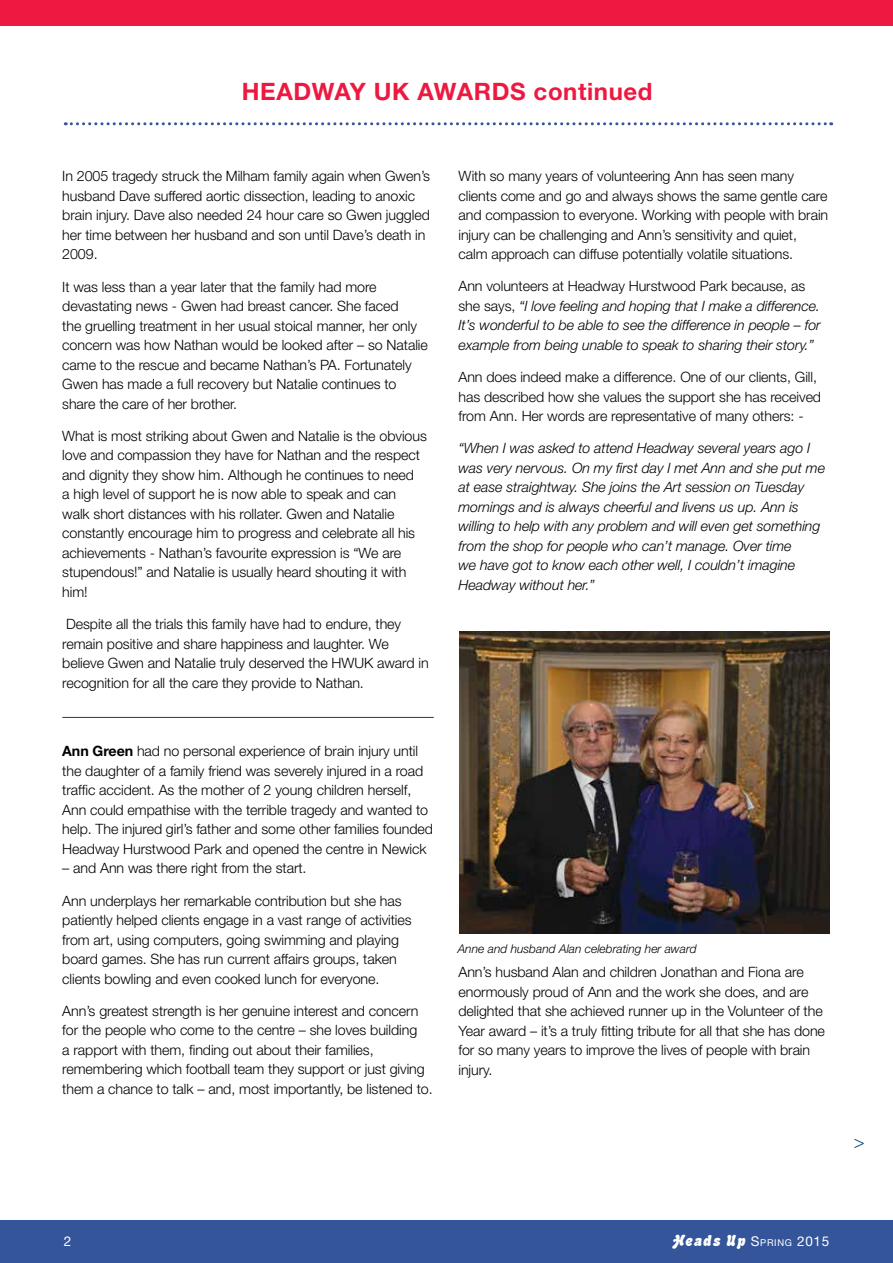
<style>
.page{position:relative;width:893px;height:1263px;background:#fff}
.page>*{position:absolute;margin:0;border:0;box-sizing:border-box;transform-origin:0 0}
.t1{font:700 24px "Helvetica Neue";letter-spacing:.025em;color:#ed1941}
.t2{font:300 18px "Helvetica Neue";color:#00427a}
.t3{font:italic 15px "Advert";letter-spacing:.05em;color:#fff}
.t4{font:300 14.25px/19.5px "Helvetica Neue";letter-spacing:-.005em;color:#000}
.t5{font:italic 300 14.25px/19.5px "Helvetica Neue";letter-spacing:-.005em;color:#000}
.t6{font:13.5px "Helvetica Neue";color:#fff}
.t7{font:italic 300 12px "Helvetica Neue";color:#000}
.s1{font-weight:700}
.s2{font-style:normal}
.s3{font-family:"Helvetica Neue";font-style:normal;font-size:13.5px}
.s4{font-family:"Helvetica Neue";font-style:normal;font-size:9.45px}
</style>
<div class="page">
<div style="left:0;top:0;width:893px;height:25px;background:#ed1941"></div>
<svg style="left:65px;top:122px;width:767px;height:3px"></svg>
<div style="left:0;top:1220px;width:893px;height:43px;background:#35559a"></div>
<img style="left:459px;top:631px;width:370px;height:302px">
<hr style="left:62px;top:717px;width:372px;height:1px;background:#00427a">
<h1 class="t1" style="left:242px;top:76px;width:412px">HEADWAY UK AWARDS continued</h1>
<p class="t4" style="left:62px;top:166px;width:369px">In 2005 tragedy struck the Milham family again when Gwen’s husband Dave suffered aortic dissection, leading to anoxic brain injury. Dave also needed 24 hour care so Gwen juggled her time between her husband and son until Dave’s death in 2009.</p>
<p class="t4" style="left:62px;top:276px;width:367px">It was less than a year later that the family had more devastating news - Gwen had breast cancer. She faced<br>the gruelling treatment in her usual stoical manner, her only concern was how Nathan would be looked after – so Natalie came to the rescue and became Nathan’s PA. Fortunately Gwen has made a full recovery but Natalie continues to share the care of her brother.</p>
<p class="t4" style="left:62px;top:426px;width:366px">What is most striking about Gwen and Natalie is the obvious love and compassion they have for Nathan and the respect and dignity they show him. Although he continues to need<br>a high level of support he is now able to speak and can walk short distances with his rollater. Gwen and Natalie constantly encourage him to progress and celebrate all his achievements - Nathan’s favourite expression is “We are stupendous!” and Natalie is usually heard shouting it with him!</p>
<p class="t4" style="left:62px;top:614px;width:368px">Despite all the trials this family have had to endure, they remain positive and share happiness and laughter. We believe Gwen and Natalie truly deserved the HWUK award in recognition for all the care they provide to Nathan.</p>
<p class="t4" style="left:62px;top:741px;width:372px"><span class="s1">Ann Green</span> had no personal experience of brain injury until the daughter of a family friend was severely injured in a road traffic accident. As the mother of 2 young children herself, Ann could empathise with the terrible tragedy and wanted to help. The injured girl’s father and some other families founded Headway Hurstwood Park and opened the centre in Newick</p>
<p class="t4" style="left:62px;top:858px;width:246px">– and Ann was there right from the start.</p>
<p class="t4" style="left:62px;top:890px;width:351px">Ann underplays her remarkable contribution but she has patiently helped clients engage in a vast range of activities from art, using computers, going swimming and playing board games. She has run current affairs groups, taken clients bowling and even cooked lunch for everyone.</p>
<p class="t4" style="left:62px;top:1001px;width:372px">Ann’s greatest strength is her genuine interest and concern for the people who come to the centre – she loves building<br>a rapport with them, finding out about their families, remembering which football team they support or just giving them a chance to talk – and, most importantly, be listened to.</p>
<p class="t4" style="left:458px;top:166px;width:371px">With so many years of volunteering Ann has seen many clients come and go and always shows the same gentle care and compassion to everyone. Working with people with brain injury can be challenging and Ann’s sensitivity and quiet, calm approach can diffuse potentially volatile situations.</p>
<p class="t5" style="left:458px;top:276px;width:364px"><span class="s2">Ann volunteers at Headway Hurstwood Park because, as she says,</span> “I love feeling and hoping that I make a difference.<br>It’s wonderful to be able to see the difference in people – for example from being unable to speak to sharing their story.”</p>
<p class="t4" style="left:458px;top:367px;width:364px">Ann does indeed make a difference. One of our clients, Gill, has described how she values the support she has received from Ann. Her words are representative of many others: -</p>
<p class="t5" style="left:458px;top:438px;width:368px">“When I was asked to attend Headway several years ago I was very nervous. On my first day I met Ann and she put me at ease straightway. She joins the Art session on Tuesday mornings and is always cheerful and livens us up. Ann is willing to help with any problem and will even get something from the shop for people who can’t manage. Over time<br>we have got to know each other well, I couldn’t imagine Headway without her.”</p>
<p class="t7" style="left:458px;top:941px;width:240px">Anne and husband Alan celebrating her award</p>
<p class="t4" style="left:458px;top:962px;width:368px">Ann’s husband Alan and children Jonathan and Fiona are enormously proud of Ann and the work she does, and are delighted that she achieved runner up in the Volunteer of the Year award – it’s a truly fitting tribute for all that she has done for so many years to improve the lives of people with brain injury.</p>
<p class="t2" style="left:854px;top:1131px;width:12px">&gt;</p>
<p class="t6" style="left:64px;top:1233px;width:9px">2</p>
<p class="t3" style="left:673px;top:1232px;width:158px">Heads Up <span class="s3">S</span><span class="s4">pring</span> <span class="s3">2015</span></p>
</div>
